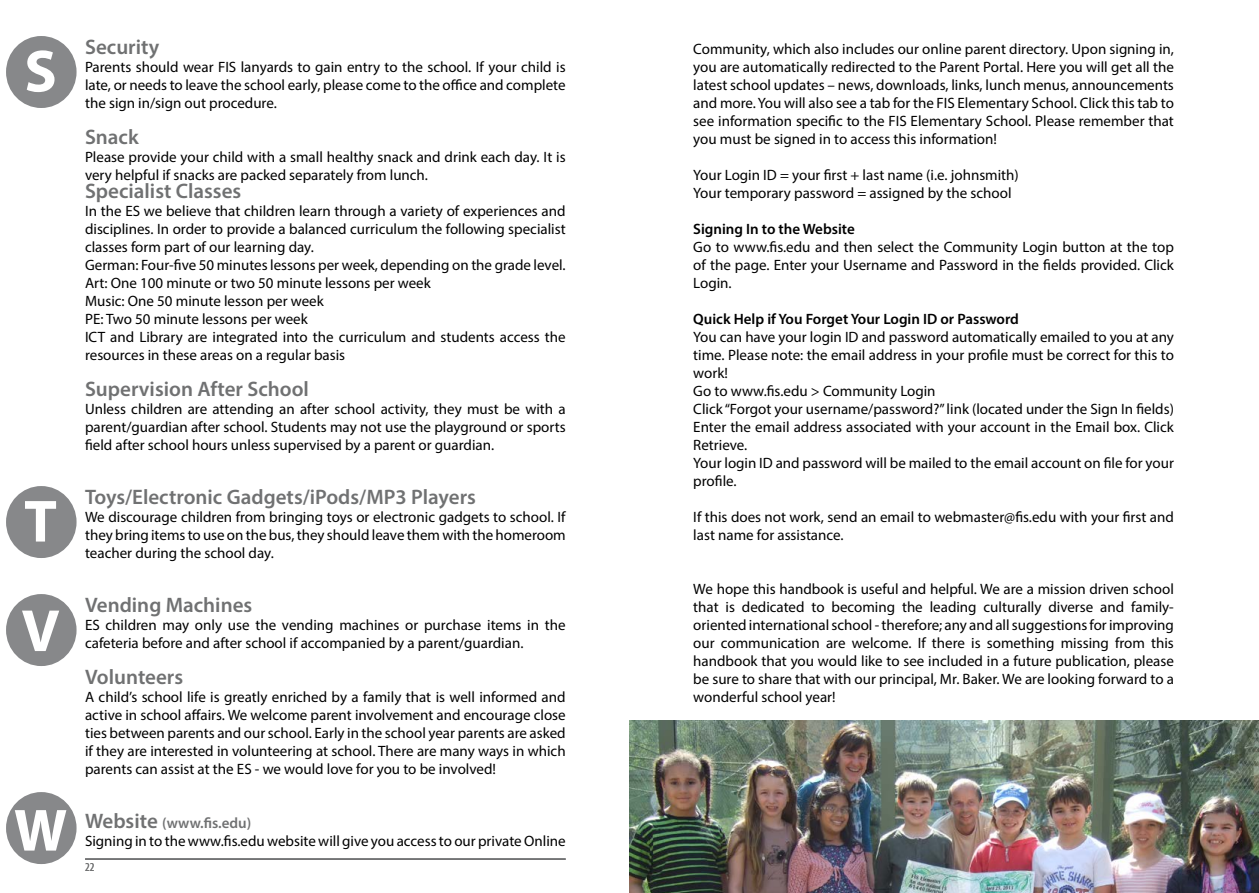
<style>
.page{position:relative;width:1259px;height:893px;background:#fff}
.page>*{position:absolute;margin:0;border:0;box-sizing:border-box;transform-origin:0 0}
.alphabet{font:700 60px "Myriad Pro";color:#fff}
.t1{font:600 21px "Myriad Pro";color:#707172}
.t2{font:15px/18px "Myriad Pro";color:#000;text-align:justify}
.t3{font:600 15px "Myriad Pro";color:#000}
.t4{font:600 15px "Myriad Pro";letter-spacing:.01em;color:#707172}
.t5{font:condensed 12px "Myriad Pro";color:#707172}
.s1{font-size:21px}
</style>
<div class="page">
<hr style="left:85px;top:858px;width:481px;height:2px;background:#707172">
<div style="left:6px;top:486px;width:71px;height:72px;background:#87888a;border-radius:50%"></div>
<div style="left:6px;top:594px;width:71px;height:72px;background:#87888a;border-radius:50%"></div>
<div style="left:6px;top:792px;width:71px;height:72px;background:#87888a;border-radius:50%"></div>
<div style="left:6px;top:36px;width:71px;height:72px;background:#87888a;border-radius:50%"></div>
<img style="left:629px;top:720px;width:630px;height:173px">
<p class="alphabet" style="left:24px;top:32px;width:34px">S</p>
<p class="alphabet" style="left:24px;top:482px;width:34px">T</p>
<p class="alphabet" style="left:21px;top:592px;width:40px">V</p>
<p class="alphabet" style="left:14px;top:791px;width:55px">W</p>
<p class="t1" style="left:85px;top:34px;width:76px">Security</p>
<p class="t2" style="left:85px;top:58px;width:482px">Parents should wear FIS lanyards to gain entry to the school. If your child is late, or needs to leave the school early, please come to the office and complete the sign in/sign out procedure.</p>
<p class="t1" style="left:85px;top:124px;width:55px">Snack</p>
<p class="t2" style="left:85px;top:148px;width:482px">Please provide your child with a small healthy snack and drink each day. It is very helpful if snacks are packed separately from lunch.</p>
<p class="t1" style="left:85px;top:178px;width:158px">Specialist Classes</p>
<p class="t2" style="left:85px;top:202px;width:482px">In the ES we believe that children learn through a variety of experiences and disciplines. In order to provide a balanced curriculum the following specialist classes form part of our learning day.</p>
<p class="t2" style="left:85px;top:256px;width:482px">German: Four-five 50 minutes lessons per week, depending on the grade level.</p>
<p class="t2" style="left:85px;top:274px;width:347px">Art: One 100 minute or two 50 minute lessons per week</p>
<p class="t2" style="left:85px;top:292px;width:240px">Music: One 50 minute lesson per week</p>
<p class="t2" style="left:85px;top:310px;width:224px">PE: Two 50 minute lessons per week</p>
<p class="t2" style="left:85px;top:328px;width:482px">ICT and Library are integrated into the curriculum and students access the resources in these areas on a regular basis</p>
<p class="t1" style="left:85px;top:376px;width:225px">Supervision After School</p>
<p class="t2" style="left:85px;top:400px;width:482px">Unless children are attending an after school activity, they must be with a parent/guardian after school. Students may not use the playground or sports field after school hours unless supervised by a parent or guardian.</p>
<p class="t1" style="left:85px;top:484px;width:392px">Toys/Electronic Gadgets/iPods/MP3 Players</p>
<p class="t2" style="left:85px;top:508px;width:482px">We discourage children from bringing toys or electronic gadgets to school. If they bring items to use on the bus, they should leave them with the homeroom teacher during the school day.</p>
<p class="t1" style="left:85px;top:592px;width:169px">Vending Machines</p>
<p class="t2" style="left:85px;top:616px;width:482px">ES children may only use the vending machines or purchase items in the cafeteria before and after school if accompanied by a parent/guardian.</p>
<p class="t1" style="left:85px;top:664px;width:100px">Volunteers</p>
<p class="t2" style="left:85px;top:688px;width:482px">A child’s school life is greatly enriched by a family that is well informed and active in school affairs. We welcome parent involvement and encourage close ties between parents and our school. Early in the school year parents are asked if they are interested in volunteering at school. There are many ways in which parents can assist at the ES - we would love for you to be involved!</p>
<p class="t4" style="left:85px;top:813px;width:168px"><span class="s1">Website</span> (www.fis.edu)</p>
<p class="t2" style="left:85px;top:832px;width:482px">Signing in to the www.fis.edu website will give you access to our private Online</p>
<p class="t5" style="left:85px;top:860px;width:11px">22</p>
<p class="t2" style="left:693px;top:40px;width:482px">Community, which also includes our online parent directory. Upon signing in, you are automatically redirected to the Parent Portal. Here you will get all the latest school updates – news, downloads, links, lunch menus, announcements and more. You will also see a tab for the FIS Elementary School. Click this tab to see information specific to the FIS Elementary School. Please remember that you must be signed in to access this information!</p>
<p class="t2" style="left:693px;top:166px;width:327px">Your Login ID = your first + last name (i.e. johnsmith)</p>
<p class="t2" style="left:693px;top:184px;width:320px">Your temporary password = assigned by the school</p>
<p class="t3" style="left:693px;top:219px;width:163px">Signing In to the Website</p>
<p class="t2" style="left:693px;top:238px;width:482px">Go to www.fis.edu and then select the Community Login button at the top of the page. Enter your Username and Password in the fields provided. Click Login.</p>
<p class="t3" style="left:693px;top:309px;width:327px">Quick Help if You Forget Your Login ID or Password</p>
<p class="t2" style="left:693px;top:328px;width:482px">You can have your login ID and password automatically emailed to you at any time. Please note: the email address in your profile must be correct for this to work!</p>
<p class="t2" style="left:693px;top:382px;width:244px">Go to www.fis.edu &gt; Community Login</p>
<p class="t2" style="left:693px;top:400px;width:482px">Click “Forgot your username/password?” link (located under the Sign In fields)</p>
<p class="t2" style="left:693px;top:418px;width:482px">Enter the email address associated with your account in the Email box. Click<br>Retrieve.</p>
<p class="t2" style="left:693px;top:454px;width:482px">Your login ID and password will be mailed to the email account on file for your profile.</p>
<p class="t2" style="left:693px;top:508px;width:482px">If this does not work, send an email to webmaster@fis.edu with your first and last name for assistance.</p>
<p class="t2" style="left:693px;top:580px;width:482px">We hope this handbook is useful and helpful. We are a mission driven school that is dedicated to becoming the leading culturally diverse and family&shy;oriented international school - therefore; any and all suggestions for improving our communication are welcome. If there is something missing from this handbook that you would like to see included in a future publication, please be sure to share that with our principal, Mr. Baker. We are looking forward to a wonderful school year!</p>
</div>
